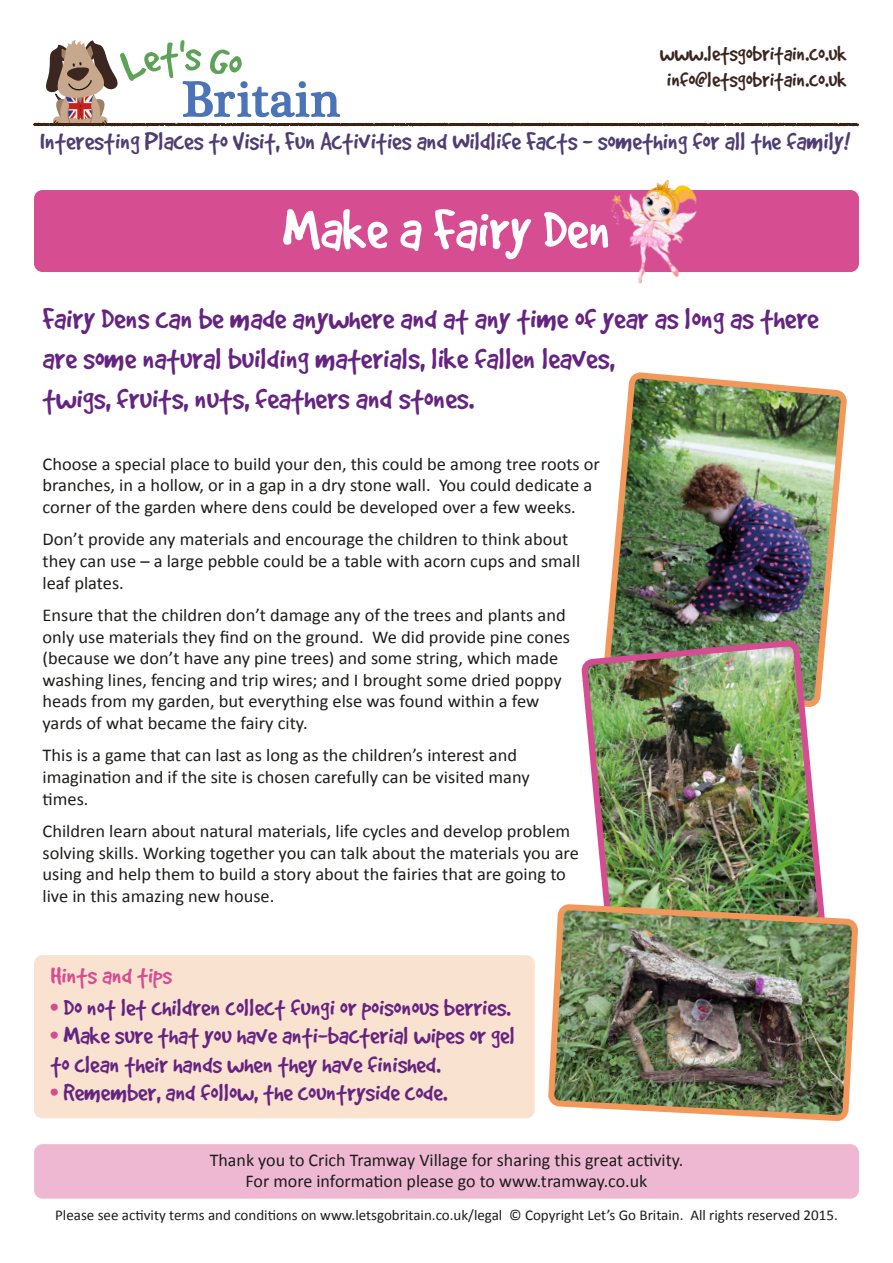
<style>
.page{position:relative;width:893px;height:1263px;background:#fff}
.page>*{position:absolute;margin:0;border:0;box-sizing:border-box;transform-origin:0 0}
.t1{font:63px "Good Dog";color:#fff}
.t2{font:50.7px "Plantagenet Cherokee";letter-spacing:.015em;color:#3a68b1}
.t3{font:33px/39.6px "Good Dog";color:#662482}
.t4{font:28.05px "Good Dog";color:#503d74}
.t5{font:27px/28.5px "Good Dog";color:#662482}
.t6{font:27px "Good Dog";color:#d54d93}
.t7{font:23.85px/26.8px "Good Dog";color:#3b2620}
.t8{font:18px/21.6px "Calibri";color:#1d1d1b}
.t9{font:15px "Calibri";color:#1d1d1b}
.s1{color:#d64c92}
</style>
<div class="page">
<div style="left:34px;top:190px;width:825px;height:82px;background:#d74d92;border-radius:9px"></div>
<div style="left:34px;top:1144px;width:825px;height:54px;background:#eeb8d3;border-radius:9px"></div>
<img style="left:606px;top:372px;width:241px;height:273px">
<img style="left:581px;top:640px;width:244px;height:267px">
<img style="left:548px;top:907px;width:310px;height:214px">
<div style="left:34px;top:955px;width:501px;height:163px;background:#fae2d0;border-radius:9px"></div>
<img style="left:611px;top:179px;width:86px;height:105px">
<svg style="left:33px;top:40px;width:826px;height:87px"></svg>
<h3 class="t7" style="left:660px;top:39px;width:188px">www.letsgobritain.co.uk info@letsgobritain.co.uk</h3>
<h2 class="t2" style="left:182px;top:68px;width:160px">Britain</h2>
<h3 class="t4" style="left:40px;top:127px;width:812px">Interesting Places to Visit, Fun Activities and Wildlife Facts - something for all the family!</h3>
<h1 class="t1" style="left:282px;top:197px;width:330px">Make a Fairy Den</h1>
<h3 class="t3" style="left:43px;top:299px;width:778px">Fairy Dens can be made anywhere and at any time of year as long as there are some natural building materials, like fallen leaves,<br>twigs, fruits, nuts, feathers and stones.</h3>
<p class="t8" style="left:43px;top:453px;width:559px">Choose a special place to build your den, this could be among tree roots or branches, in a hollow, or in a gap in a dry stone wall. You could dedicate a corner of the garden where dens could be developed over a few weeks.</p>
<p class="t8" style="left:43px;top:529px;width:539px">Don’t provide any materials and encourage the children to think about they can use – a large pebble could be a table with acorn cups and small leaf plates.</p>
<p class="t8" style="left:43px;top:604px;width:529px">Ensure that the children don’t damage any of the trees and plants and only use materials they find on the ground. We did provide pine cones (because we don’t have any pine trees) and some string, which made washing lines, fencing and trip wires; and I brought some dried poppy heads from my garden, but everything else was found within a few yards of what became the fairy city.</p>
<p class="t8" style="left:43px;top:745px;width:489px">This is a game that can last as long as the children’s interest and imagination and if the site is chosen carefully can be visited many times.</p>
<p class="t8" style="left:43px;top:820px;width:538px">Children learn about natural materials, life cycles and develop problem solving skills. Working together you can talk about the materials you are using and help them to build a story about the fairies that are going to live in this amazing new house.</p>
<h3 class="t6" style="left:51px;top:961px;width:123px">Hints and tips</h3>
<h3 class="t5" style="left:51px;top:992px;width:462px"><span class="s1">•</span> Do not let children collect fungi or poisonous berries.</h3>
<h3 class="t5" style="left:51px;top:1021px;width:466px"><span class="s1">•</span> Make sure that you have anti-bacterial wipes or gel to clean their hands when they have finished.</h3>
<h3 class="t5" style="left:51px;top:1078px;width:398px"><span class="s1">•</span> Remember, and follow, the countryside code.</h3>
<p class="t8" style="left:210px;top:1149px;width:475px;text-align:center">Thank you to Crich Tramway Village for sharing this great activity.<br>For more information please go to www.tramway.co.uk</p>
<p class="t9" style="left:55px;top:1205px;width:784px">Please see activity terms and conditions on www.letsgobritain.co.uk/legal © Copyright Let’s Go Britain. All rights reserved 2015.</p>
</div>
